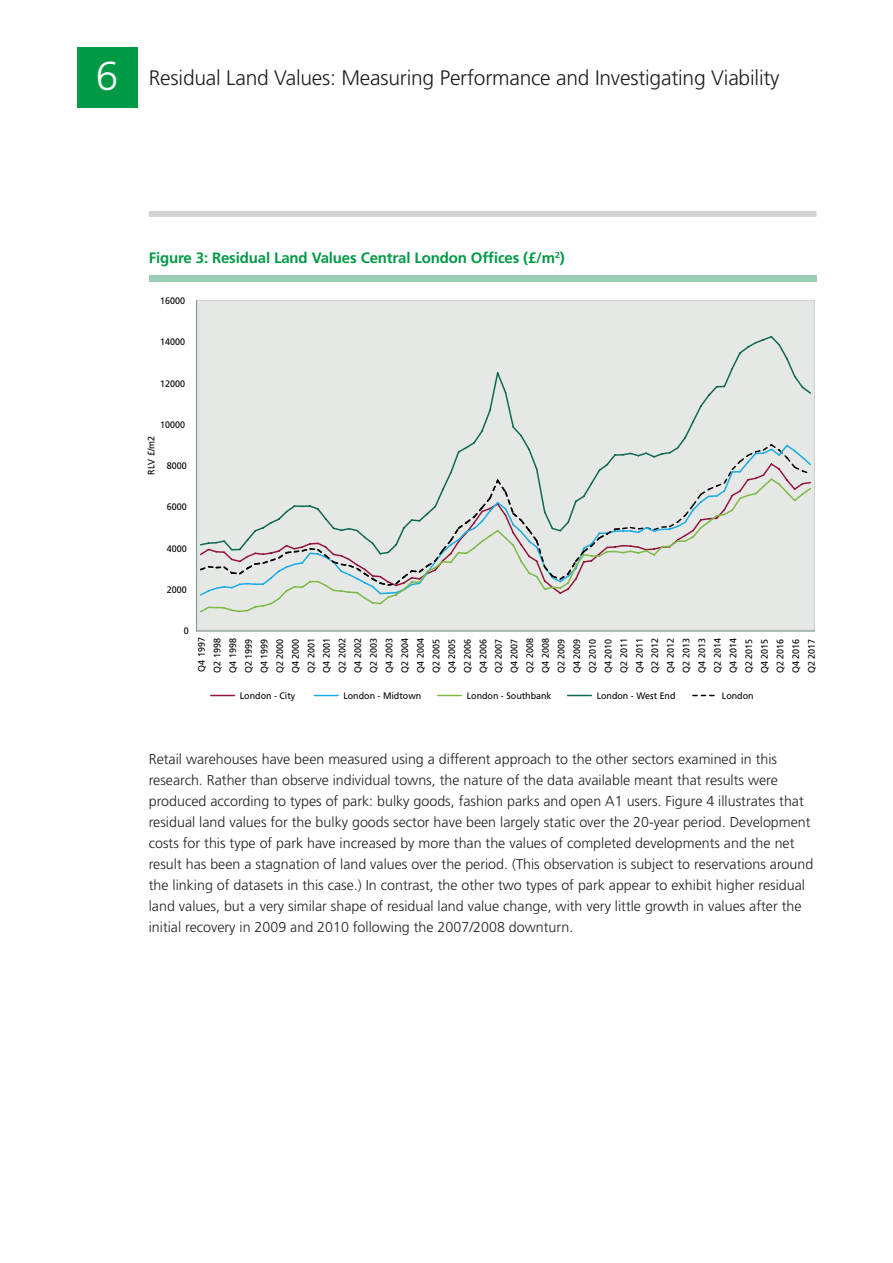
<style>
.page{position:relative;width:893px;height:1263px;background:#fff}
.page>*{position:absolute;margin:0;border:0;box-sizing:border-box;transform-origin:0 0}
.t1{font:300 21px "Frutiger";letter-spacing:-.01em;color:#231f20}
.t2{font:700 15px "Frutiger";letter-spacing:-.01em;color:#009a45}
.t3{font:300 14.25px/21px "Frutiger";color:#231f20}
.t4{font:9.45px/15.6px "Frutiger";color:#020305;scale:.95 1}
.s1{font-size:40.5px;color:#fff}
</style>
<div class="page">
<div style="left:77px;top:47px;width:60px;height:61px;background:#009a45"></div>
<div style="left:149px;top:211px;width:667px;height:6px;background:#d1d3d5"></div>
<div style="left:149px;top:275px;width:667px;height:6px;background:#98cfb5"></div>
<div style="left:196px;top:300px;width:619px;height:332px;background:#e5e8e5"></div>
<svg style="left:211px;top:695px;width:23px;height:1px"></svg>
<svg style="left:314px;top:695px;width:24px;height:1px"></svg>
<svg style="left:438px;top:695px;width:23px;height:1px"></svg>
<svg style="left:568px;top:695px;width:23px;height:1px"></svg>
<svg style="left:693px;top:695px;width:22px;height:1px"></svg>
<h1 class="t1" style="left:96px;top:66px;width:685px"><span class="s1">6</span> Residual Land Values: Measuring Performance and Investigating Viability</h1>
<p class="t2" style="left:149px;top:249px;width:418px">Figure 3: Residual Land Values Central London Offices (£/m<sup>2</sup>)</p>
<p class="t4" style="left:160px;top:293px;width:28px">16000</p>
<p class="t4" style="left:160px;top:334px;width:28px">14000</p>
<p class="t4" style="left:160px;top:375px;width:28px">12000</p>
<p class="t4" style="left:160px;top:417px;width:28px">10000</p>
<p class="t4" style="left:143px;top:475px;width:42px;rotate:-90deg">RLV £/m2</p>
<p class="t4" style="left:167px;top:458px;width:22px">8000</p>
<p class="t4" style="left:167px;top:499px;width:22px">6000</p>
<p class="t4" style="left:167px;top:540px;width:22px">4000</p>
<p class="t4" style="left:167px;top:582px;width:22px">2000</p>
<p class="t4" style="left:184px;top:623px;width:7px">0</p>
<p class="t4" style="left:194px;top:673px;width:39px;rotate:-90deg">Q4 1997<br>Q2 1998<br>Q4 1998<br>Q2 1999<br>Q4 1999<br>Q2 2000<br>Q4 2000<br>Q2 2001<br>Q4 2001<br>Q2 2002<br>Q4 2002<br>Q2 2003<br>Q4 2003<br>Q2 2004<br>Q4 2004<br>Q2 2005<br>Q4 2005<br>Q2 2006<br>Q4 2006<br>Q2 2007<br>Q4 2007<br>Q2 2008<br>Q4 2008<br>Q2 2009<br>Q4 2009<br>Q2 2010<br>Q4 2010<br>Q2 2011<br>Q4 2011<br>Q2 2012<br>Q4 2012<br>Q2 2013<br>Q4 2013<br>Q2 2014<br>Q4 2014<br>Q2 2015<br>Q4 2015<br>Q2 2016<br>Q4 2016<br>Q2 2017</p>
<p class="t4" style="left:240px;top:688px;width:60px">London - City</p>
<p class="t4" style="left:343px;top:688px;width:83px">London - Midtown</p>
<p class="t4" style="left:467px;top:688px;width:91px">London - Southbank</p>
<p class="t4" style="left:597px;top:688px;width:85px">London - West End</p>
<p class="t4" style="left:722px;top:688px;width:35px">London</p>
<p class="t3" style="left:149px;top:749px;width:666px">Retail warehouses have been measured using a different approach to the other sectors examined in this research. Rather than observe individual towns, the nature of the data available meant that results were produced according to types of park: bulky goods, fashion parks and open A1 users. Figure 4 illustrates that residual land values for the bulky goods sector have been largely static over the 20-year period. Development costs for this type of park have increased by more than the values of completed developments and the net result has been a stagnation of land values over the period. (This observation is subject to reservations around the linking of datasets in this case.) In contrast, the other two types of park appear to exhibit higher residual land values, but a very similar shape of residual land value change, with very little growth in values after the initial recovery in 2009 and 2010 following the 2007/2008 downturn.</p>
</div>
